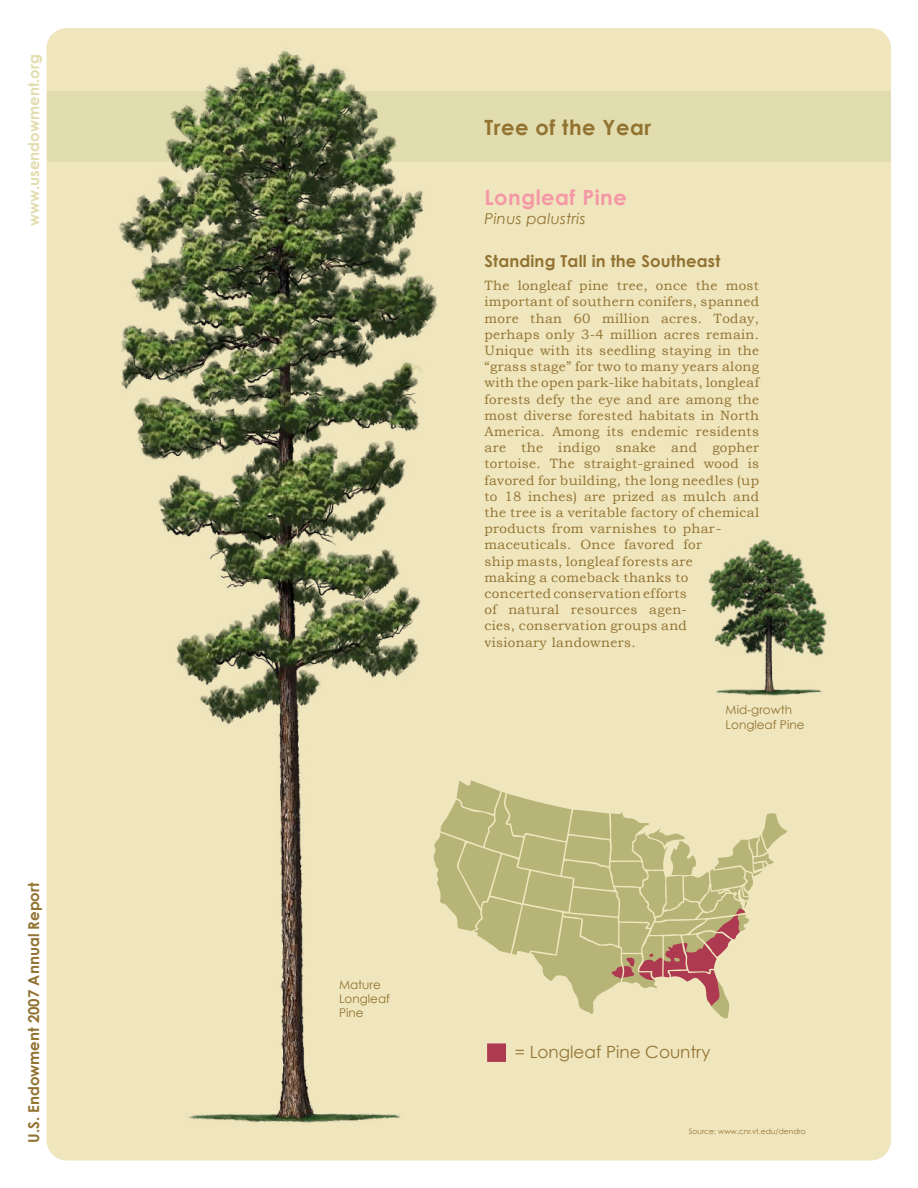
<style>
.page{position:relative;width:918px;height:1188px;background:#fff}
.page>*{position:absolute;margin:0;border:0;box-sizing:border-box;transform-origin:0 0}
.t1{font:700 21px "Century Gothic";letter-spacing:.025em;color:#927332}
.t2{font:700 21px "Century Gothic";letter-spacing:.025em;color:#f598a5}
.t3{font:16.8px "Century Gothic";color:#927332}
.t4{font:700 16.5px "Century Gothic";letter-spacing:.01em;color:#927332}
.t5{font:700 15px "Century Gothic";color:#927332}
.t6{font:700 15px "Century Gothic";color:#e2ddae}
.t7{font:italic 15px "Century Gothic";letter-spacing:.02em;color:#927332}
.t8{font:13.5px/16.2px "Bookman Old Style";letter-spacing:.025em;color:#927332}
.t9{font:12px/14.4px "Century Gothic";color:#927332}
.t10{font:7.5px "Century Gothic";color:#927332}
</style>
<div class="page">
<div style="left:46px;top:28px;width:845px;height:1132px;background:#f0e6be"></div>
<div style="left:486px;top:1042px;width:21px;height:21px;background:#ad3a50"></div>
<div style="left:485px;top:1041px;width:23px;height:23px;border:2px solid #f0e6be"></div>
<svg style="left:452px;top:715px;width:364px;height:328px;background:#dbd1a4"></svg>
<div style="left:47px;top:92px;width:844px;height:70px;background:#e2ddae"></div>
<img style="left:702px;top:535px;width:140px;height:167px">
<img style="left:93px;top:28px;width:359px;height:1116px">
<p class="t6" style="left:24px;top:226px;width:173px;rotate:-90deg">www.usendowment.org</p>
<p class="t5" style="left:24px;top:1143px;width:262px;rotate:-90deg">U.S. Endowment 2007 Annual Report</p>
<h1 class="t1" style="left:484px;top:115px;width:168px">Tree of the Year</h1>
<h1 class="t2" style="left:484px;top:184px;width:144px">Longleaf Pine</h1>
<p class="t7" style="left:484px;top:210px;width:103px">Pinus palustris</p>
<p class="t4" style="left:484px;top:251px;width:237px">Standing Tall in the Southeast</p>
<p class="t8" style="left:484px;top:277px;width:276px">The longleaf pine tree, once the most important of southern conifers, spanned more than 60 million acres. Today, perhaps only 3-4 million acres remain.<br>Unique with its seedling staying in the “grass stage” for two to many years along with the open park-like habitats, longleaf forests defy the eye and are among the most diverse forested habitats in North America. Among its endemic residents are the indigo snake and gopher tortoise. The straight-grained wood is favored for building, the long needles (up to 18 inches) are prized as mulch and the tree is a veritable factory of chemical products from varnishes to phar&shy;maceuticals. Once favored for<br>ship masts, longleaf forests are<br>making a comeback thanks to<br>concerted conservation efforts<br>of natural resources agen-<br>cies, conservation groups and<br>visionary landowners.</p>
<p class="t9" style="left:726px;top:702px;width:80px">Mid-growth<br>Longleaf Pine</p>
<p class="t9" style="left:339px;top:977px;width:52px">Mature<br>Longleaf<br>Pine</p>
<p class="t3" style="left:515px;top:1042px;width:197px">= Longleaf Pine Country</p>
<p class="t10" style="left:689px;top:1127px;width:118px">Source: www.cnr.vt.edu/dendro</p>
</div>
